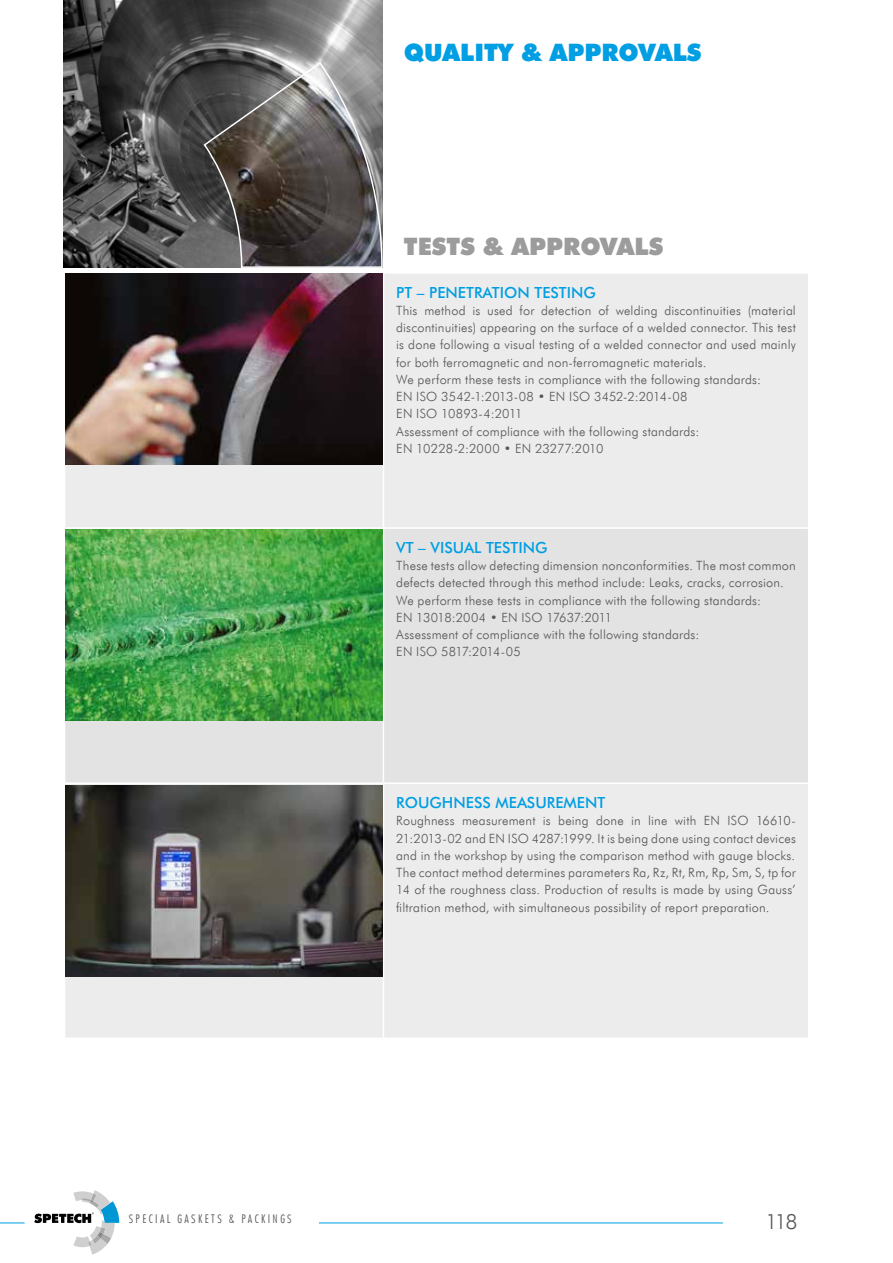
<style>
.page{position:relative;width:893px;height:1263px;background:#fff}
.page>*{position:absolute;margin:0;border:0;box-sizing:border-box;transform-origin:0 0}
.t1{font:24px "Futura X Blk EU";color:#009ee3}
.t2{font:24px "Futura X Blk EU";color:#9c9c9d}
.t3{font:21px "Futura Lt EU";color:#565655}
.t4{font:15px "Futura Md PL";color:#009ee3}
.t5{font:12.75px/17.2px "Futura Lt EU";letter-spacing:.015em;color:#565655}
.t6{font:12px "Futura Lt Cn EU";letter-spacing:.2em;color:#565655}
</style>
<div class="page">
<svg style="left:34px;top:1190px;width:85px;height:64px"></svg>
<svg style="left:0;top:1222px;width:25px;height:1px"></svg>
<hr style="left:319px;top:1222px;width:404px;height:1px;background:#009ee3">
<img style="left:64px;top:0;width:319px;height:268px">
<svg style="left:203px;top:61px;width:180px;height:207px;background:#5f5b59"></svg>
<div style="left:65px;top:274px;width:743px;height:763px;background:#ececec"></div>
<div style="left:65px;top:529px;width:743px;height:253px;background:#e3e3e3"></div>
<hr style="left:383px;top:274px;width:1px;height:253px;background:#fff">
<hr style="left:383px;top:527px;width:426px;height:2px;background:#fff">
<hr style="left:383px;top:529px;width:1px;height:253px;background:#fff">
<hr style="left:64px;top:527px;width:319px;height:2px;background:#fff">
<hr style="left:383px;top:782px;width:426px;height:2px;background:#fff">
<hr style="left:383px;top:784px;width:1px;height:253px;background:#fff">
<hr style="left:64px;top:782px;width:319px;height:2px;background:#fff">
<img style="left:65px;top:273px;width:317px;height:192px">
<img style="left:65px;top:529px;width:318px;height:192px">
<img style="left:65px;top:785px;width:317px;height:191px">
<h1 class="t1" style="left:404px;top:37px;width:299px">QUALITY &amp; APPROVALS</h1>
<h1 class="t2" style="left:404px;top:231px;width:261px">TESTS &amp; APPROVALS</h1>
<p class="t4" style="left:396px;top:283px;width:201px">PT – PENETRATION TESTING</p>
<p class="t5" style="left:396px;top:302px;width:401px">This method is used for detection of welding discontinuities (material discontinuities) appearing on the surface of a welded connector. This test is done following a visual testing of a welded connector and used mainly for both ferromagnetic and non-ferromagnetic materials.<br>We perform these tests in compliance with the following standards:<br>EN ISO 3542-1:2013-08 • EN ISO 3452-2:2014-08<br>EN ISO 10893-4:2011<br>Assessment of compliance with the following standards:<br>EN 10228-2:2000 • EN 23277:2010</p>
<p class="t4" style="left:396px;top:538px;width:153px">VT – VISUAL TESTING</p>
<p class="t5" style="left:396px;top:557px;width:401px">These tests allow detecting dimension nonconformities. The most common defects detected through this method include: Leaks, cracks, corrosion.<br>We perform these tests in compliance with the following standards:<br>EN 13018:2004 • EN ISO 17637:2011<br>Assessment of compliance with the following standards:<br>EN ISO 5817:2014-05</p>
<p class="t4" style="left:396px;top:793px;width:211px">ROUGHNESS MEASUREMENT</p>
<p class="t5" style="left:396px;top:812px;width:401px;text-align:justify">Roughness measurement is being done in line with EN ISO 16610- 21:2013-02 and EN ISO 4287:1999. It is being done using contact devices and in the workshop by using the comparison method with gauge blocks.<br>The contact method determines parameters Ra, Rz, Rt, Rm, Rp, Sm, S, tp for 14 of the roughness class. Production of results is made by using Gauss’ filtration method, with simultaneous possibility of report preparation.</p>
<p class="t6" style="left:129px;top:1211px;width:164px">SPECIAL GASKETS &amp; PACKINGS</p>
<h2 class="t3" style="left:765px;top:1209px;width:34px">118</h2>
</div>
